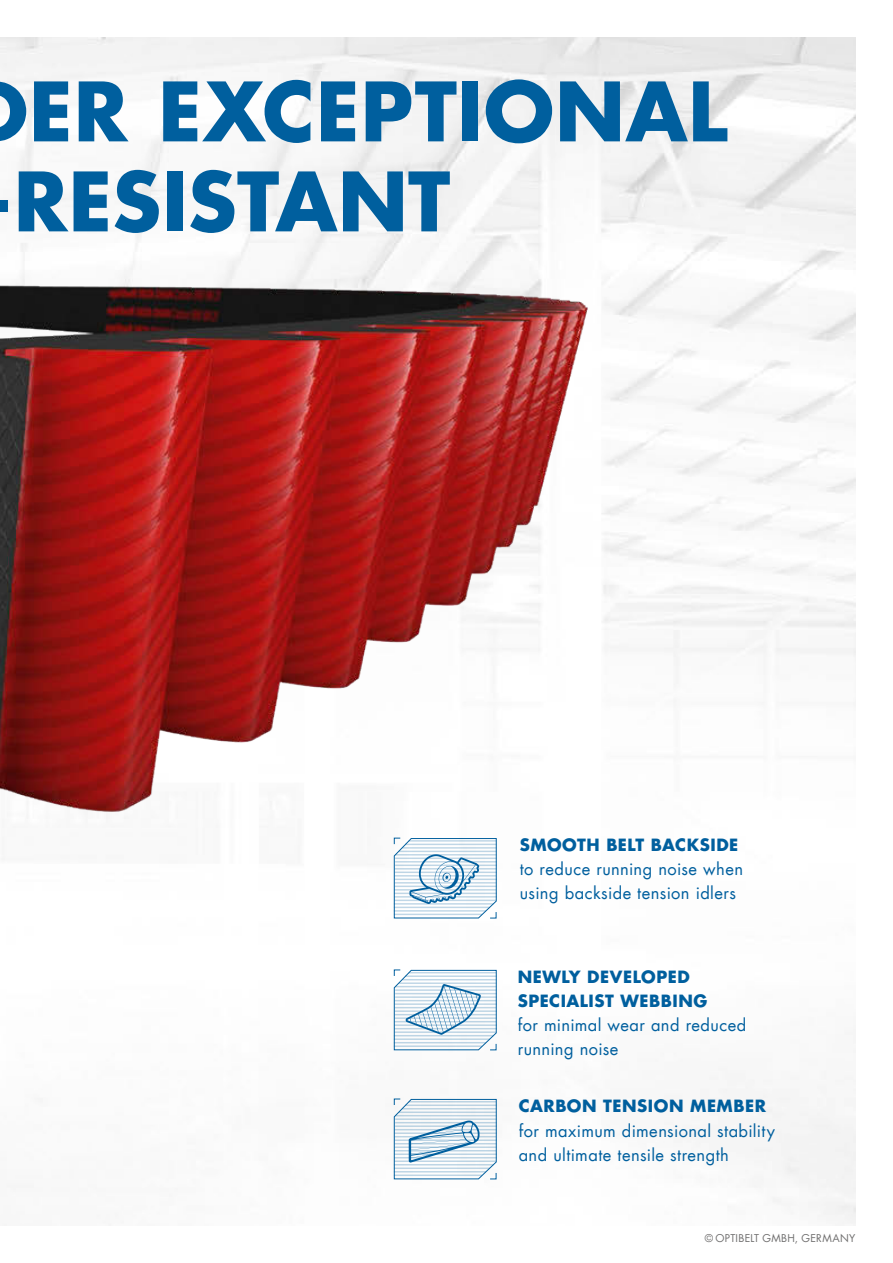
<style>
.page{position:relative;width:893px;height:1263px;background:#fff}
.page>*{position:absolute;margin:0;border:0;box-sizing:border-box;transform-origin:0 0}
.t1{font:700 79.5px/90px "Futura Com";letter-spacing:.005em;color:#005f9e}
.t2{font:16.5px/24px "Futura Com";letter-spacing:.025em;color:#005f9e}
.t3{font:700 16.5px/24px "Futura Com";letter-spacing:.03em;color:#005f9e}
.t4{font:10.5px "Futura Com";letter-spacing:.025em;color:#706f6f}
</style>
<div class="page">
<img style="left:0;top:37px;width:856px;height:1187px">
<div style="left:379px;top:837px;width:127px;height:79px;background:#fdfdfd"></div>
<svg style="left:393px;top:837px;width:104px;height:82px"></svg>
<svg style="left:393px;top:969px;width:104px;height:82px"></svg>
<svg style="left:393px;top:1098px;width:104px;height:82px"></svg>
<h1 class="t1" style="left:14px;top:64px;width:715px">ER EXCEPTIONAL<br>RESISTANT</h1>
<p class="t3" style="left:520px;top:833px;width:220px">SMOOTH BELT BACKSIDE</p>
<p class="t2" style="left:520px;top:857px;width:225px">to reduce running noise when using backside tension idlers</p>
<p class="t3" style="left:518px;top:964px;width:191px">NEWLY DEVELOPED<br>SPECIALIST WEBBING</p>
<p class="t2" style="left:518px;top:1013px;width:230px">for minimal wear and reduced running noise</p>
<p class="t3" style="left:519px;top:1094px;width:249px">CARBON TENSION MEMBER</p>
<p class="t2" style="left:519px;top:1118px;width:258px">for maximum dimensional stability and ultimate tensile strength</p>
<p class="t4" style="left:705px;top:1231px;width:152px">© OPTIBELT GMBH, GERMANY</p>
</div>
